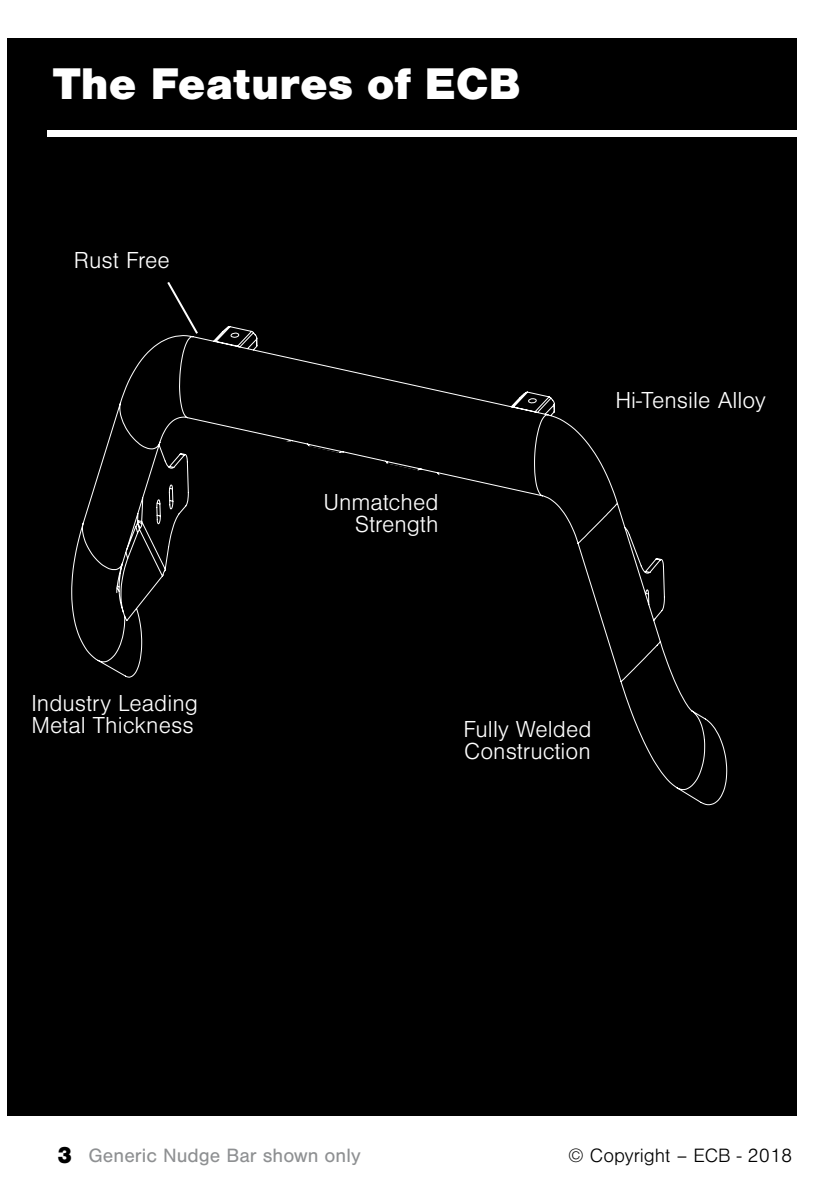
<style>
.page{position:relative;width:840px;height:1191px;background:#fff}
.page>*{position:absolute;margin:0;border:0;box-sizing:border-box;transform-origin:0 0}
.t1{font:900 46px "Nimbus San";color:#fff}
.t2{font:300 24px/22px "Nimbus San";color:#fff}
.t3{font:900 24px "Nimbus San";color:#000}
.t4{font:20px "Nimbus San";color:#8e9092}
.t5{font:300 20px "Nimbus San";color:#000}
</style>
<div class="page">
<div style="left:7px;top:38px;width:789px;height:1077px;background:#000"></div>
<svg style="left:71px;top:326px;width:656px;height:479px"></svg>
<div style="left:47px;top:130px;width:749px;height:6px;background:#fff"></div>
<svg style="left:165px;top:282px;width:35px;height:54px"></svg>
<svg style="left:250px;top:435px;width:204px;height:100px"></svg>
<h1 class="t1" style="left:53px;top:57px;width:469px">The Features of ECB</h1>
<h1 class="t1" style="left:57px;top:73px;width:469px">The Features of ECB</h1>
<p class="t2" style="left:74px;top:250px;width:97px">Rust Free</p>
<p class="t2" style="left:31px;top:692px;width:168px">Industry Leading<br>Metal Thickness</p>
<p class="t2" style="left:323px;top:492px;width:116px;text-align:right">Unmatched<br>Strength</p>
<p class="t2" style="left:615px;top:390px;width:152px">Hi-Tensile Alloy</p>
<p class="t2" style="left:463px;top:719px;width:130px">Fully Welded<br>Construction</p>
<p class="t3" style="left:57px;top:1141px;width:17px">3</p>
<p class="t4" style="left:88px;top:1144px;width:273px">Generic Nudge Bar shown only</p>
<p class="t5" style="left:568px;top:1144px;width:225px">© Copyright – ECB - 2018</p>
</div>
